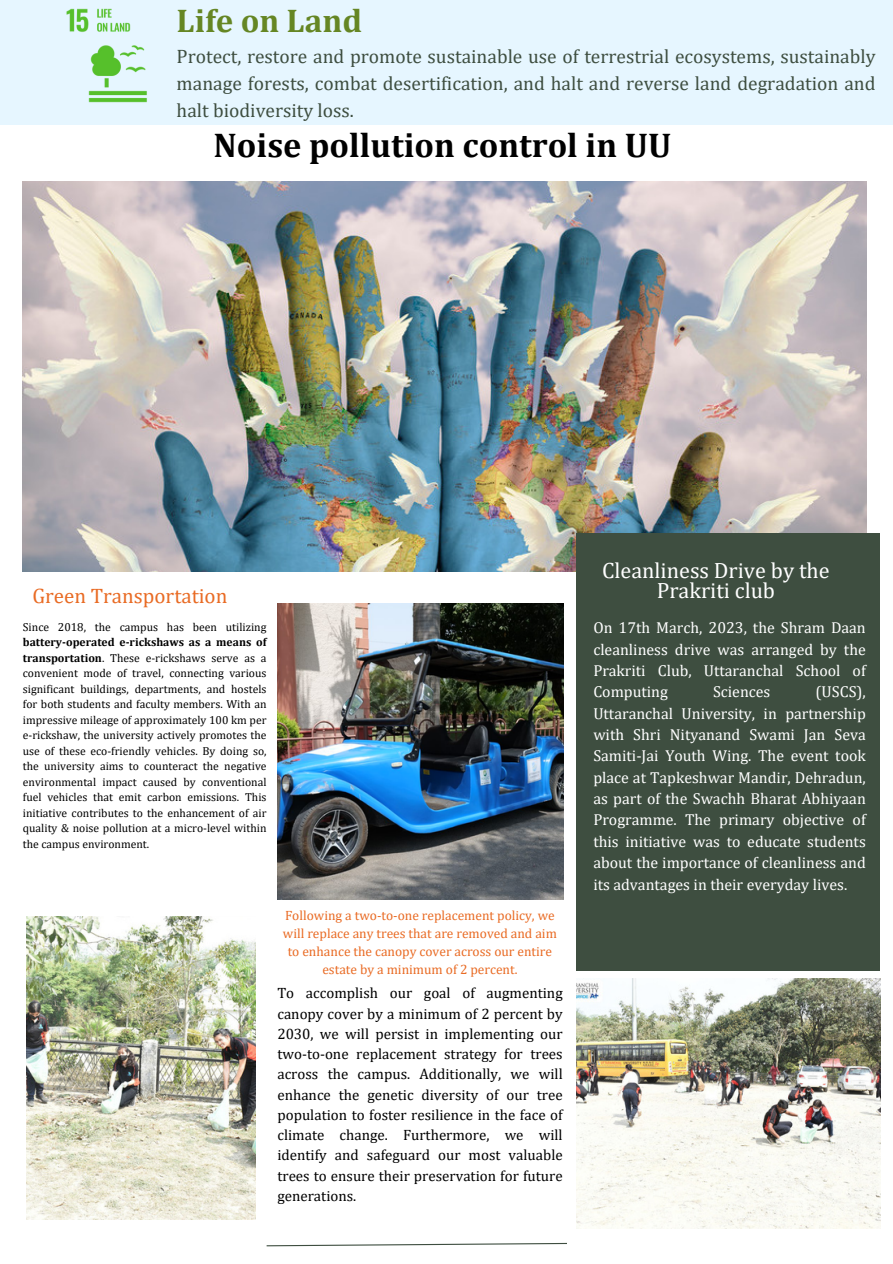
<style>
.page{position:relative;width:893px;height:1264px;background:#fff}
.page>*{position:absolute;margin:0;border:0;box-sizing:border-box;transform-origin:0 0}
.t1{font:700 34.5px "Cambria";color:#000}
.t2{font:700 33px "Cambria";color:#658624}
.t3{font:22.2px "Cambria";color:#fff}
.t4{font:21px "Cambria";color:#e96b24}
.t5{font:19.5px/27px "Cambria";color:#3e4e40;text-align:justify}
.t6{font:15.9px/21.3px "Cambria";color:#fff;text-align:justify}
.t7{font:15px/20.2px "Cambria";color:#000;text-align:justify}
.t8{font:13.5px/18px "Cambria";color:#e96b24;text-align:center}
.t9{font:11.7px/15.5px "Cambria";color:#000;text-align:justify}
.s1{font-weight:700}
</style>
<div class="page">
<img style="left:23px;top:181px;width:843px;height:390px">
<img style="left:27px;top:916px;width:228px;height:303px">
<img style="left:277px;top:604px;width:286px;height:295px">
<div style="left:0;top:0;width:892px;height:124px;background:#e6f6ff"></div>
<div style="left:576px;top:533px;width:303px;height:437px;background:#3e4e40"></div>
<svg style="left:266px;top:1242px;width:301px;height:4px"></svg>
<img style="left:66px;top:8px;width:81px;height:95px">
<img style="left:576px;top:978px;width:303px;height:250px">
<p class="t2" style="left:177px;top:1px;width:187px">Life on Land</p>
<p class="t5" style="left:177px;top:42px;width:700px">Protect, restore and promote sustainable use of terrestrial ecosystems, sustainably manage forests, combat desertification, and halt and reverse land degradation and halt biodiversity loss.</p>
<p class="t1" style="left:213px;top:124px;width:459px">Noise pollution control in UU</p>
<p class="t3" style="left:602px;top:557px;width:229px">Cleanliness Drive by the</p>
<p class="t4" style="left:32px;top:582px;width:196px">Green Transportation</p>
<p class="t3" style="left:656px;top:577px;width:120px">Prakriti club</p>
<p class="t9" style="left:23px;top:618px;width:245px">Since 2018, the campus has been utilizing <span class="s1">battery-operated e-rickshaws as a means of transportation</span>. These e-rickshaws serve as a convenient mode of travel, connecting various significant buildings, departments, and hostels for both students and faculty members. With an impressive mileage of approximately 100 km per e-rickshaw, the university actively promotes the use of these eco-friendly vehicles. By doing so, the university aims to counteract the negative environmental impact caused by conventional fuel vehicles that emit carbon emissions. This initiative contributes to the enhancement of air quality &amp; noise pollution at a micro-level within the campus environment.</p>
<p class="t8" style="left:283px;top:906px;width:275px">Following a two-to-one replacement policy, we will replace any trees that are removed and aim to enhance the canopy cover across our entire estate by a minimum of 2 percent.</p>
<p class="t7" style="left:277px;top:982px;width:287px">To accomplish our goal of augmenting canopy cover by a minimum of 2 percent by 2030, we will persist in implementing our two-to-one replacement strategy for trees across the campus. Additionally, we will enhance the genetic diversity of our tree population to foster resilience in the face of climate change. Furthermore, we will identify and safeguard our most valuable trees to ensure their preservation for future generations.</p>
<p class="t6" style="left:593px;top:616px;width:274px">On 17th March, 2023, the Shram Daan cleanliness drive was arranged by the Prakriti Club, Uttaranchal School of Computing</p>
<p class="t6" style="left:593px;top:680px;width:274px;text-indent:222px">(USCS), Uttaranchal University, in partnership with Shri Nityanand Swami Jan Seva Samiti-Jai Youth Wing. The event took place at Tapkeshwar Mandir, Dehradun, as part of the Swachh Bharat Abhiyaan Programme. The primary objective of this initiative was to educate students about the importance of cleanliness and its advantages in their everyday lives.</p>
<p class="t6" style="left:713px;top:680px;width:59px">Sciences</p>
</div>
